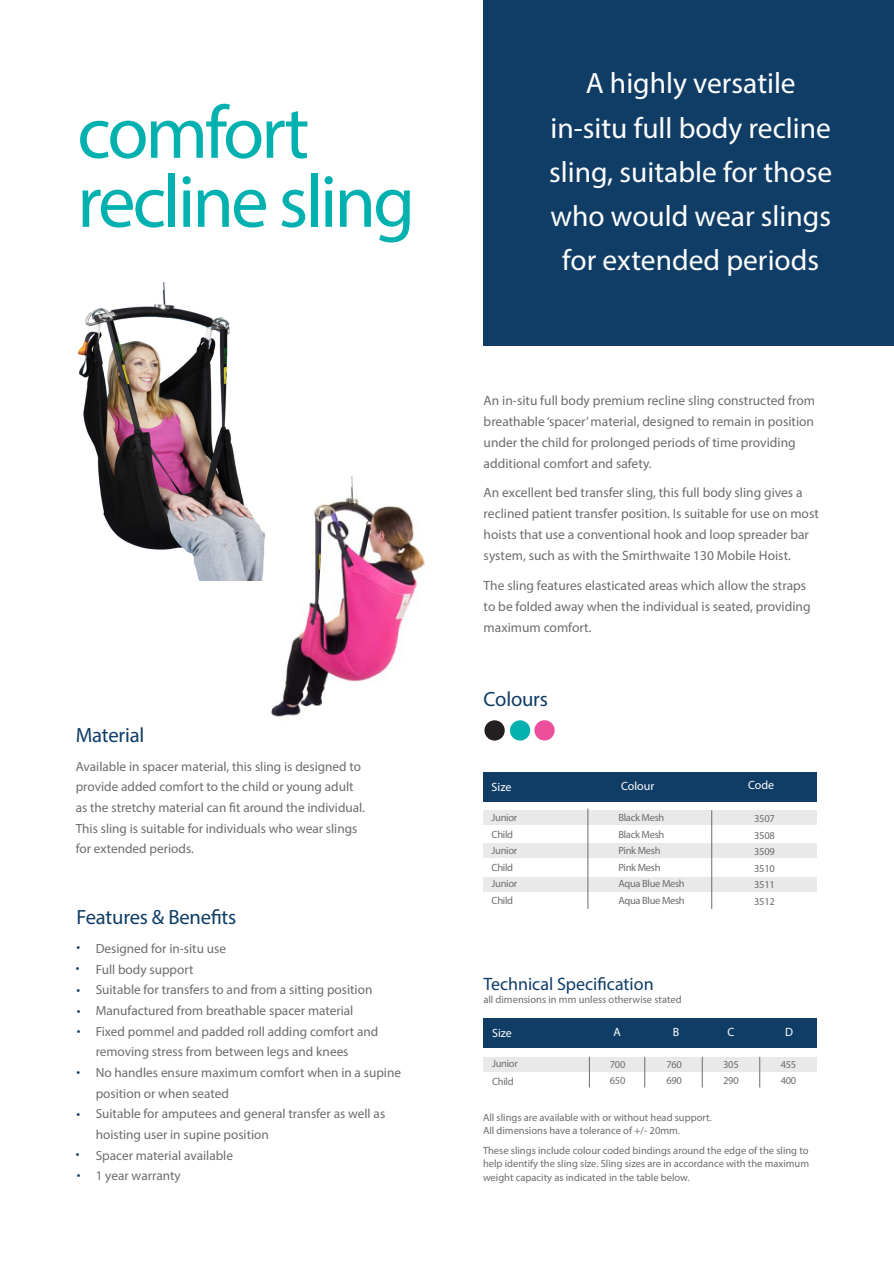
<style>
.page{position:relative;width:894px;height:1261px;background:#fff}
.page>*{position:absolute;margin:0;border:0;box-sizing:border-box;transform-origin:0 0}
.t1{font:75px "Myriad Pro";letter-spacing:-.04em;color:#00b1b0}
.t2{font:29.55px/44.2px "Myriad Pro";color:#fff;text-align:center}
.text{font:20.7px "Myriad Pro";letter-spacing:-.01em;color:#0f3d66}
.t3{font:18px "Myriad Pro";color:#0f3d66}
.text-2{font:13.5px/21px "Myriad Pro";color:#6f6b6b}
.text-3{font:13.2px/20.7px "Myriad Pro";color:#6f6b6b}
.t4{font:13.2px "Myriad Pro";color:#0f3d66}
.t5{font:12px "Myriad Pro";color:#fff}
.t6{font:10.5px/13.5px "Myriad Pro";letter-spacing:-.005em;color:#6f6b6b;text-align:justify}
.t7{font:10.5px "Myriad Pro";letter-spacing:-.03em;color:#6f6b6b}
</style>
<div class="page">
<div style="left:483px;top:877px;width:333px;height:15px;background:#eae9e9"></div>
<div style="left:483px;top:843px;width:333px;height:14px;background:#eae9e9"></div>
<img style="left:271px;top:476px;width:155px;height:241px">
<img style="left:78px;top:282px;width:196px;height:299px">
<div style="left:483px;top:1057px;width:334px;height:14px;background:#eae9e9"></div>
<div style="left:483px;top:1018px;width:334px;height:30px;background:#0f3d66"></div>
<hr style="left:644px;top:1057px;width:1px;height:30px;background:#6f6b6b">
<hr style="left:589px;top:1057px;width:1px;height:30px;background:#6f6b6b">
<hr style="left:702px;top:1057px;width:1px;height:30px;background:#6f6b6b">
<div style="left:483px;top:0;width:411px;height:346px;background:#0f3d66"></div>
<hr style="left:759px;top:1057px;width:1px;height:30px;background:#6f6b6b">
<div style="left:484px;top:720px;width:21px;height:20px;background:#231f20;border-radius:50%"></div>
<div style="left:510px;top:720px;width:20px;height:20px;background:#00b1b0;border-radius:50%"></div>
<div style="left:534px;top:720px;width:21px;height:20px;background:#ee4f9d;border-radius:50%"></div>
<div style="left:483px;top:810px;width:333px;height:15px;background:#eae9e9"></div>
<div style="left:483px;top:772px;width:333px;height:29px;background:#0f3d66"></div>
<hr style="left:588px;top:808px;width:1px;height:101px;background:#6f6b6b">
<hr style="left:711px;top:810px;width:1px;height:99px;background:#6f6b6b">
<p class="t1" style="left:77px;top:86px;width:234px">comfort</p>
<p class="t1" style="left:77px;top:155px;width:339px">recline sling</p>
<p class="text" style="left:76px;top:722px;width:70px">Material</p>
<p class="text-3" style="left:76px;top:756px;width:291px">Available in spacer material, this sling is designed to provide added comfort to the child or young adult as the stretchy material can fit around the individual.<br>This sling is suitable for individuals who wear slings for extended periods.</p>
<p class="text" style="left:77px;top:904px;width:161px">Features &amp; Benefits</p>
<p class="text-3" style="left:96px;top:938px;width:307px">Designed for in-situ use<br>Full body support<br>Suitable for transfers to and from a sitting position Manufactured from breathable spacer material<br>Fixed pommel and padded roll adding comfort and removing stress from between legs and knees<br>No handles ensure maximum comfort when in a supine position or when seated<br>Suitable for amputees and general transfer as well as hoisting user in supine position<br>Spacer material available<br>1 year warranty</p>
<p class="t4" style="left:77px;top:938px;width:5px">•</p>
<p class="t4" style="left:76px;top:960px;width:5px">•</p>
<p class="t4" style="left:77px;top:981px;width:5px">•</p>
<p class="t4" style="left:77px;top:1002px;width:5px">•</p>
<p class="t4" style="left:77px;top:1022px;width:5px">•</p>
<p class="t4" style="left:77px;top:1063px;width:5px">•</p>
<p class="t4" style="left:77px;top:1106px;width:5px">•</p>
<p class="t4" style="left:76px;top:1146px;width:5px">•</p>
<p class="t4" style="left:77px;top:1166px;width:5px">•</p>
<p class="t2" style="left:549px;top:61px;width:285px">A highly versatile in-situ full body recline sling, suitable for those who would wear slings for extended periods</p>
<p class="text-2" style="left:484px;top:389px;width:333px">An in-situ full body premium recline sling constructed from breathable ‘spacer’ material, designed to remain in position under the child for prolonged periods of time providing additional comfort and safety.</p>
<p class="text-2" style="left:484px;top:482px;width:337px">An excellent bed transfer sling, this full body sling gives a reclined patient transfer position. Is suitable for use on most hoists that use a conventional hook and loop spreader bar system, such as with the Smirthwaite 130 Mobile Hoist.</p>
<p class="text-2" style="left:484px;top:574px;width:328px">The sling features elasticated areas which allow the straps to be folded away when the individual is seated, providing maximum comfort.</p>
<p class="text" style="left:484px;top:687px;width:66px">Colours</p>
<p class="t5" style="left:492px;top:779px;width:21px">Size</p>
<p class="t6" style="left:492px;top:810px;width:27px">Junior</p>
<p class="t6" style="left:492px;top:827px;width:23px">Child</p>
<p class="t6" style="left:492px;top:843px;width:27px">Junior</p>
<p class="t6" style="left:492px;top:860px;width:23px">Child</p>
<p class="t6" style="left:492px;top:876px;width:27px">Junior</p>
<p class="t6" style="left:492px;top:893px;width:23px">Child</p>
<p class="t5" style="left:621px;top:778px;width:35px">Colour</p>
<p class="t7" style="left:618px;top:811px;width:48px">Black Mesh</p>
<p class="t7" style="left:618px;top:828px;width:48px">Black Mesh</p>
<p class="t7" style="left:618px;top:844px;width:44px">Pink Mesh</p>
<p class="t7" style="left:618px;top:861px;width:44px">Pink Mesh</p>
<p class="t7" style="left:618px;top:877px;width:68px">Aqua Blue Mesh</p>
<p class="t7" style="left:618px;top:894px;width:68px">Aqua Blue Mesh</p>
<p class="t5" style="left:748px;top:778px;width:28px">Code</p>
<p class="t6" style="left:754px;top:811px;width:22px">3507</p>
<p class="t6" style="left:754px;top:828px;width:22px">3508</p>
<p class="t6" style="left:754px;top:844px;width:22px">3509</p>
<p class="t6" style="left:754px;top:861px;width:22px">3510</p>
<p class="t6" style="left:754px;top:877px;width:22px">3511</p>
<p class="t6" style="left:754px;top:894px;width:22px">3512</p>
<p class="t3" style="left:483px;top:972px;width:172px">Technical Specification</p>
<p class="t6" style="left:483px;top:993px;width:200px">all dimensions in mm unless otherwise stated</p>
<p class="t5" style="left:492px;top:1026px;width:21px">Size</p>
<p class="t6" style="left:492px;top:1056px;width:27px">Junior</p>
<p class="t6" style="left:492px;top:1074px;width:23px">Child</p>
<p class="t5" style="left:613px;top:1025px;width:9px">A</p>
<p class="t5" style="left:673px;top:1025px;width:8px">B</p>
<p class="t5" style="left:727px;top:1025px;width:8px">C</p>
<p class="t5" style="left:785px;top:1025px;width:9px">D</p>
<p class="t6" style="left:723px;top:1057px;width:17px">305</p>
<p class="t6" style="left:723px;top:1074px;width:17px">290</p>
<p class="t6" style="left:666px;top:1057px;width:17px">760</p>
<p class="t6" style="left:666px;top:1073px;width:17px">690</p>
<p class="t6" style="left:610px;top:1057px;width:17px">700</p>
<p class="t6" style="left:610px;top:1074px;width:17px">650</p>
<p class="t6" style="left:781px;top:1057px;width:17px">455</p>
<p class="t6" style="left:781px;top:1074px;width:17px">400</p>
<p class="t6" style="left:483px;top:1110px;width:230px">All slings are available with or without head support.</p>
<p class="t6" style="left:483px;top:1123px;width:199px">All dimensions have a tolerance of +/- 20mm.</p>
<p class="t6" style="left:483px;top:1143px;width:328px">These slings include colour coded bindings around the edge of the sling to help identify the sling size. Sling sizes are in accordance with the maximum weight capacity as indicated in the table below.</p>
</div>
